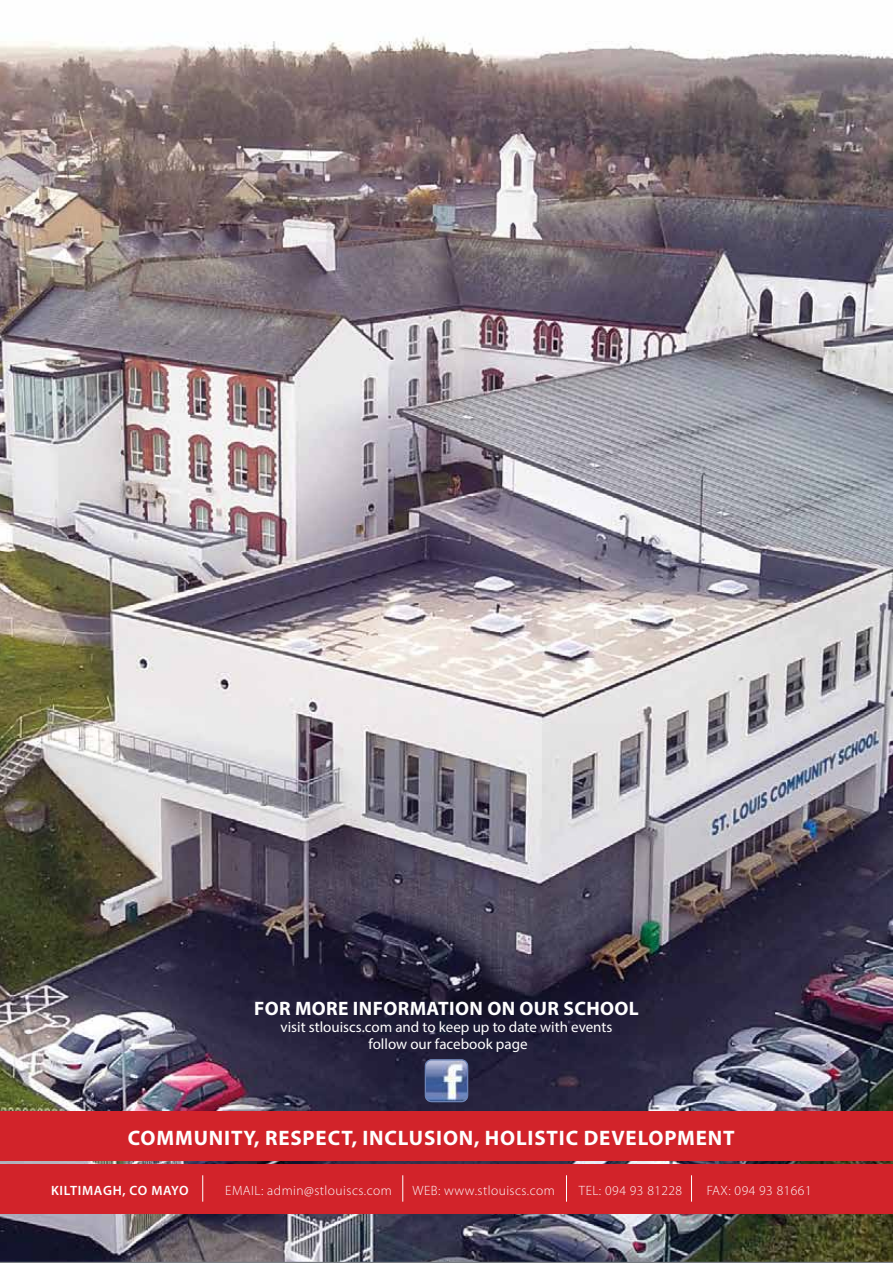
<style>
.page{position:relative;width:893px;height:1263px;background:#fff}
.page>*{position:absolute;margin:0;border:0;box-sizing:border-box;transform-origin:0 0}
.t1{font:700 21px "Myriad Pro";letter-spacing:.04em;color:#fff}
.t2{font:700 19.5px "Myriad Pro";letter-spacing:.02em;color:#fff}
.t3{font:15px/17.4px "Myriad Pro";color:#fff;text-align:center}
.t4{font:300 13.5px "Myriad Pro";letter-spacing:.035em;color:#fff}
.t5{font:600 13.5px "Myriad Pro";letter-spacing:.05em;color:#fff}
</style>
<div class="page">
<img style="left:0;top:36px;width:893px;height:1227px">
<div style="left:0;top:1111px;width:893px;height:50px;background:#d2232a"></div>
<div style="left:0;top:1164px;width:893px;height:50px;background:#d2232a"></div>
<svg style="left:202px;top:1175px;width:1px;height:27px"></svg>
<svg style="left:402px;top:1175px;width:1px;height:27px"></svg>
<svg style="left:566px;top:1175px;width:1px;height:27px"></svg>
<svg style="left:691px;top:1175px;width:1px;height:27px"></svg>
<img style="left:425px;top:1060px;width:43px;height:41px">
<div style="left:425px;top:1060px;width:43px;height:42px;border:1px solid #6d84b6;border-radius:6px"></div>
<div style="left:425px;top:1060px;width:43px;height:41px;border:1px solid #6d84b6;border-radius:6px"></div>
<h2 class="t2" style="left:254px;top:995px;width:386px">FOR MORE INFORMATION ON OUR SCHOOL</h2>
<p class="t3" style="left:281px;top:1018px;width:333px">visit stlouiscs.com and to keep up to date with events follow our facebook page</p>
<h1 class="t1" style="left:128px;top:1124px;width:608px">COMMUNITY, RESPECT, INCLUSION, HOLISTIC DEVELOPMENT</h1>
<p class="t5" style="left:51px;top:1182px;width:139px">KILTIMAGH, CO MAYO</p>
<p class="t4" style="left:225px;top:1182px;width:168px">EMAIL: admin@stlouiscs.com</p>
<p class="t4" style="left:412px;top:1182px;width:144px">WEB: www.stlouiscs.com</p>
<p class="t4" style="left:579px;top:1182px;width:105px">TEL: 094 93 81228</p>
<p class="t4" style="left:707px;top:1182px;width:106px">FAX: 094 93 81661</p>
</div>
